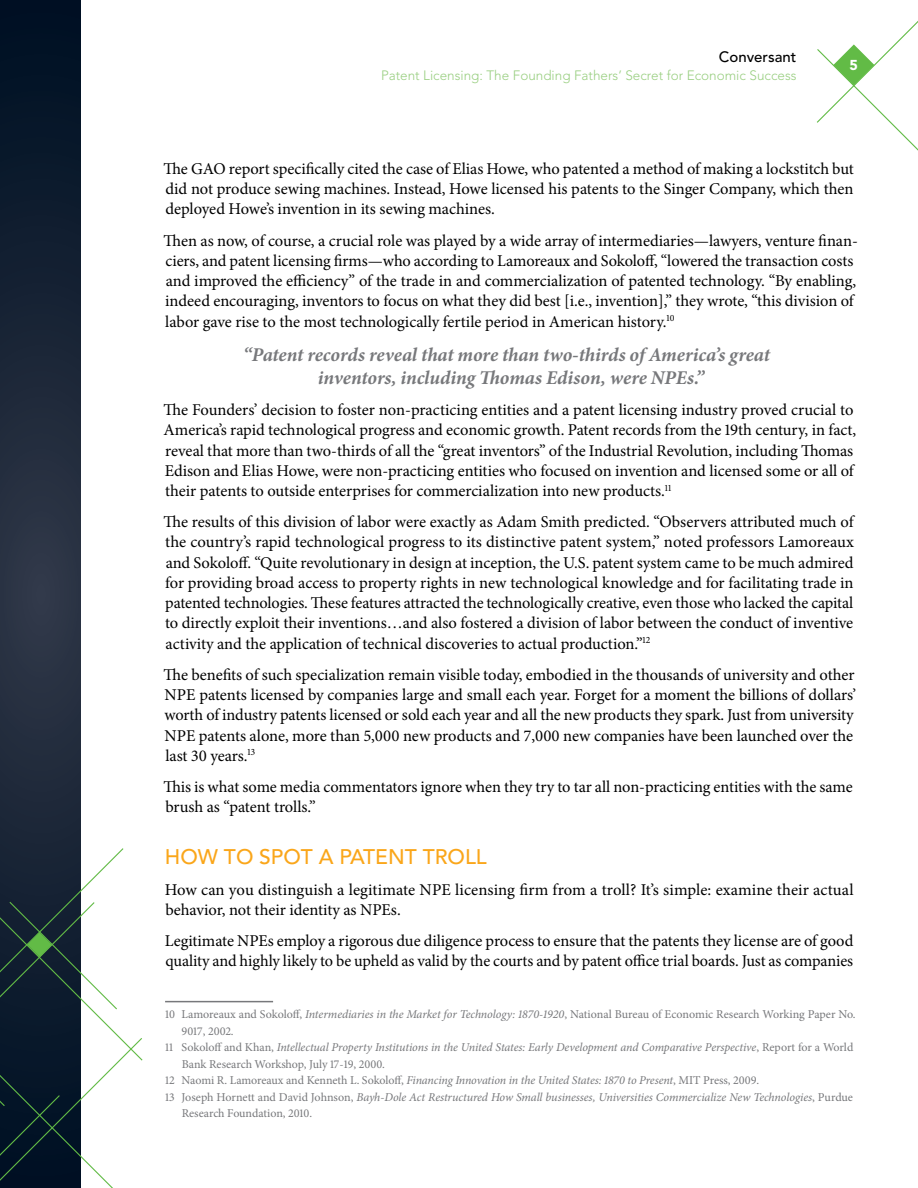
<style>
.page{position:relative;width:918px;height:1188px;background:#fff}
.page>*{position:absolute;margin:0;border:0;box-sizing:border-box;transform-origin:0 0}
.t1{font:500 21px "Avenir LT Std";color:#faa61a}
.t2{font:italic 700 19.5px/23.4px "Minion Pro";letter-spacing:-.005em;color:#77787b;text-align:center}
.t3{font:16.5px/20.2px "Minion Pro";letter-spacing:-.005em;color:#000}
.t4{font:500 15px "Avenir LT Std";color:#000}
.t5{font:900 14.25px "Avenir LT Std";color:#fff}
.t6{font:300 13.5px "Avenir LT Std";color:#9acf82}
.t7{font:12px "Minion Pro";letter-spacing:-.005em;color:#77787b}
.t8{font:italic 12px "Minion Pro";letter-spacing:-.01em;color:#77787b}
.s1{font-style:italic}
.s2{font-style:normal}
</style>
<div class="page">
<svg style="left:0;top:0;width:81px;height:847px;background:#1a2537"></svg>
<svg style="left:817px;top:21px;width:101px;height:130px"></svg>
<svg style="left:0;top:847px;width:143px;height:341px"></svg>
<hr style="left:165px;top:1001px;width:108px;height:1px;background:#77787b">
<p class="t4" style="left:719px;top:48px;width:79px">Conversant</p>
<p class="t6" style="left:381px;top:67px;width:417px">Patent Licensing: The Founding Fathers’ Secret for Economic Success</p>
<p class="t5" style="left:850px;top:57px;width:10px">5</p>
<p class="t3" style="left:163px;top:159px;width:692px;text-align:justify">The GAO report specifically cited the case of Elias Howe, who patented a method of making a lockstitch but did not produce sewing machines. Instead, Howe licensed his patents to the Singer Company, which then deployed Howe’s invention in its sewing machines.</p>
<p class="t3" style="left:163px;top:230px;width:696px">Then as now, of course, a crucial role was played by a wide array of intermediaries—lawyers, venture finan&shy;ciers, and patent licensing firms—who according to Lamoreaux and Sokoloff, “lowered the transaction costs and improved the efficiency” of the trade in and commercialization of patented technology. “By enabling, indeed encouraging, inventors to focus on what they did best [i.e., invention],” they wrote, “this division of labor gave rise to the most technologically fertile period in American history.<sup>10</sup></p>
<p class="t2" style="left:243px;top:342px;width:528px">“Patent records reveal that more than two-thirds of America’s great inventors, including Thomas Edison, were NPEs.”</p>
<p class="t3" style="left:163px;top:400px;width:694px">The Founders’ decision to foster non-practicing entities and a patent licensing industry proved crucial to America’s rapid technological progress and economic growth. Patent records from the 19th century, in fact, reveal that more than two-thirds of all the “great inventors” of the Industrial Revolution, including Thomas Edison and Elias Howe, were non-practicing entities who focused on invention and licensed some or all of their patents to outside enterprises for commercialization into new products.<sup>11</sup></p>
<p class="t3" style="left:163px;top:512px;width:692px;text-align:justify">The results of this division of labor were exactly as Adam Smith predicted. “Observers attributed much of the country’s rapid technological progress to its distinctive patent system,” noted professors Lamoreaux and Sokoloff. “Quite revolutionary in design at inception, the U.S. patent system came to be much admired for providing broad access to property rights in new technological knowledge and for facilitating trade in patented technologies. These features attracted the technologically creative, even those who lacked the capital to directly exploit their inventions…and also fostered a division of labor between the conduct of inventive activity and the application of technical discoveries to actual production.”<sup>12</sup></p>
<p class="t3" style="left:163px;top:664px;width:694px">The benefits of such specialization remain visible today, embodied in the thousands of university and other NPE patents licensed by companies large and small each year. Forget for a moment the billions of dollars’ worth of industry patents licensed or sold each year and all the new products they spark. Just from university NPE patents alone, more than 5,000 new products and 7,000 new companies have been launched over the last 30 years.<sup>13</sup></p>
<p class="t3" style="left:163px;top:777px;width:691px">This is what some media commentators ignore when they try to tar all non-practicing entities with the same brush as “patent trolls.”</p>
<p class="t1" style="left:165px;top:844px;width:323px">HOW TO SPOT A PATENT TROLL</p>
<p class="t3" style="left:165px;top:879px;width:690px">How can you distinguish a legitimate NPE licensing firm from a troll? It’s simple: examine their actual behavior, not their identity as NPEs.</p>
<p class="t3" style="left:165px;top:931px;width:690px">Legitimate NPEs employ a rigorous due diligence process to ensure that the patents they license are of good quality and highly likely to be upheld as valid by the courts and by patent office trial boards. Just as companies</p>
<p class="t7" style="left:165px;top:1006px;width:692px">10 Lamoreaux and Sokoloff, <span class="s1">Intermediaries in the Market for Technology: 1870-1920</span>, National Bureau of Economic Research Working Paper No.</p>
<p class="t7" style="left:182px;top:1023px;width:54px">9017, 2002.</p>
<p class="t8" style="left:165px;top:1039px;width:690px"><span class="s2">11 Sokoloff and Khan,</span> Intellectual Property Institutions in the United States: Early Development and Comparative Perspective<span class="s2">, Report for a World</span></p>
<p class="t7" style="left:182px;top:1056px;width:205px">Bank Research Workshop, July 17-19, 2000.</p>
<p class="t7" style="left:165px;top:1072px;width:596px">12 Naomi R. Lamoreaux and Kenneth L. Sokoloff, <span class="s1">Financing Innovation in the United States: 1870 to Present</span>, MIT Press, 2009.</p>
<p class="t8" style="left:165px;top:1089px;width:690px"><span class="s2">13 Joseph Hornett and David Johnson,</span> Bayh-Dole Act Restructured How Small businesses, Universities Commercialize New Technologies<span class="s2">, Purdue</span></p>
<p class="t7" style="left:182px;top:1105px;width:132px">Research Foundation, 2010.</p>
</div>
